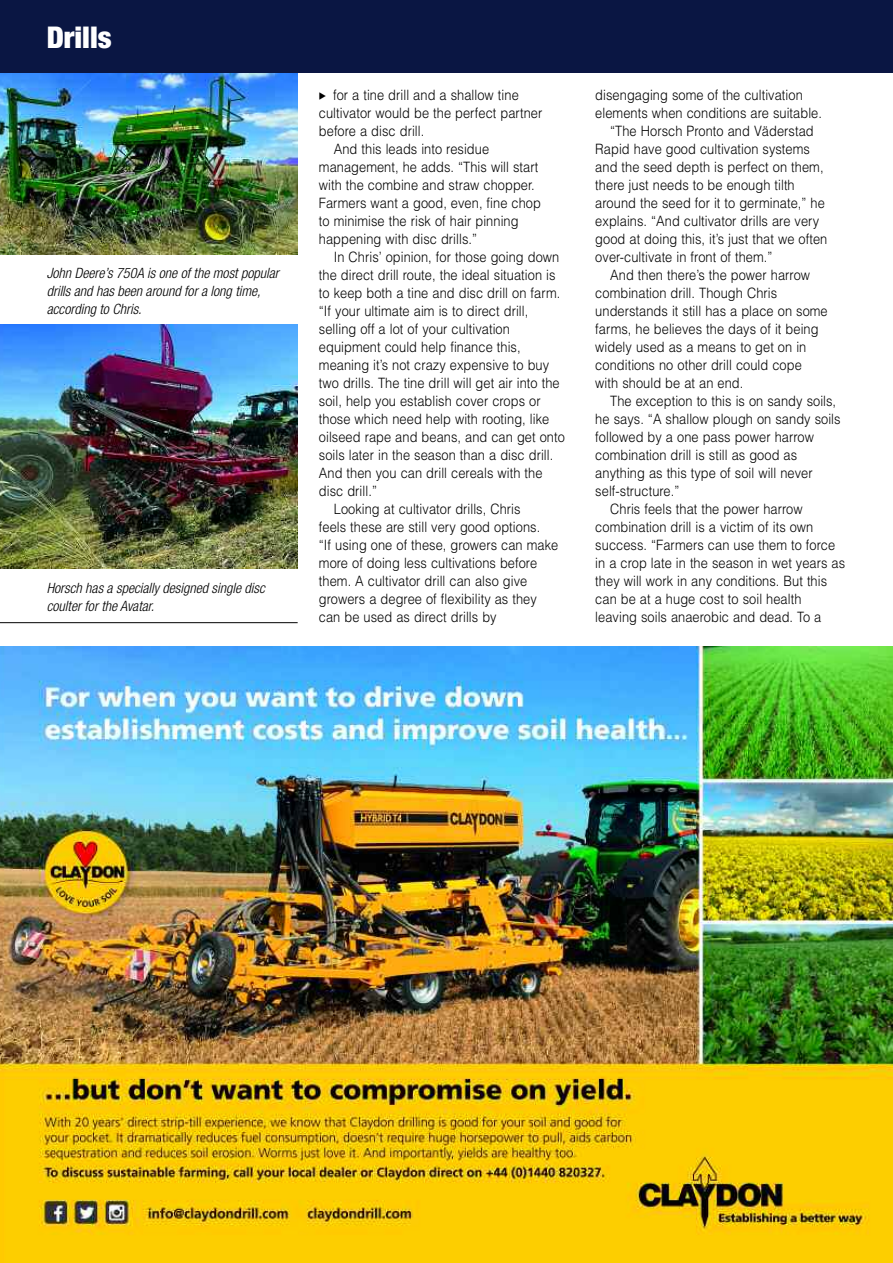
<style>
.page{position:relative;width:893px;height:1263px;background:#fff}
.page>*{position:absolute;margin:0;border:0;box-sizing:border-box;transform-origin:0 0}
.t1{font:900 condensed 30px "Helvetica Neue";color:#fff}
.t2{font:300 14.25px "Helvetica";letter-spacing:.005em;color:#000;scale:.9 1}
.t3{font:italic 300 condensed 14.25px/18px "Helvetica Neue";color:#000}
</style>
<div class="page">
<img style="left:0;top:72px;width:298px;height:182px">
<img style="left:0;top:324px;width:298px;height:244px">
<hr style="left:0;top:622px;width:298px;height:1px;background:#000">
<div style="left:0;top:0;width:893px;height:72px;background:#0a1643"></div>
<img style="left:0;top:646px;width:893px;height:617px">
<h1 class="t1" style="left:47px;top:27px;width:66px">Drills</h1>
<p class="t3" style="left:47px;top:265px;width:234px">John Deere’s 750A is one of the most popular drills and has been around for a long time, according to Chris.</p>
<p class="t3" style="left:47px;top:580px;width:220px">Horsch has a specially designed single disc coulter for the Avatar.</p>
<p class="t2" style="left:333px;top:86px;width:208px">for a tine drill and a shallow tine</p>
<p class="t2" style="left:319px;top:104px;width:250px">cultivator would be the perfect partner</p>
<p class="t2" style="left:319px;top:122px;width:119px">before a disc drill.</p>
<p class="t2" style="left:334px;top:140px;width:174px">And this leads into residue</p>
<p class="t2" style="left:319px;top:158px;width:245px">management, he adds. “This will start</p>
<p class="t2" style="left:319px;top:176px;width:241px">with the combine and straw chopper.</p>
<p class="t2" style="left:319px;top:194px;width:248px">Farmers want a good, even, fine chop</p>
<p class="t2" style="left:319px;top:212px;width:223px">to minimise the risk of hair pinning</p>
<p class="t2" style="left:319px;top:230px;width:177px">happening with disc drills.”</p>
<p class="t2" style="left:334px;top:248px;width:252px">In Chris’ opinion, for those going down</p>
<p class="t2" style="left:319px;top:266px;width:264px">the direct drill route, the ideal situation is</p>
<p class="t2" style="left:319px;top:284px;width:270px">to keep both a tine and disc drill on farm.</p>
<p class="t2" style="left:319px;top:302px;width:234px">“If your ultimate aim is to direct drill,</p>
<p class="t2" style="left:319px;top:320px;width:214px">selling off a lot of your cultivation</p>
<p class="t2" style="left:319px;top:338px;width:226px">equipment could help finance this,</p>
<p class="t2" style="left:319px;top:356px;width:257px">meaning it’s not crazy expensive to buy</p>
<p class="t2" style="left:319px;top:374px;width:269px">two drills. The tine drill will get air into the</p>
<p class="t2" style="left:319px;top:392px;width:248px">soil, help you establish cover crops or</p>
<p class="t2" style="left:319px;top:410px;width:257px">those which need help with rooting, like</p>
<p class="t2" style="left:319px;top:428px;width:275px">oilseed rape and beans, and can get onto</p>
<p class="t2" style="left:319px;top:446px;width:262px">soils later in the season than a disc drill.</p>
<p class="t2" style="left:319px;top:464px;width:250px">And then you can drill cereals with the</p>
<p class="t2" style="left:319px;top:482px;width:66px">disc drill.”</p>
<p class="t2" style="left:334px;top:500px;width:209px">Looking at cultivator drills, Chris</p>
<p class="t2" style="left:319px;top:518px;width:247px">feels these are still very good options.</p>
<p class="t2" style="left:319px;top:536px;width:268px">“If using one of these, growers can make</p>
<p class="t2" style="left:319px;top:554px;width:244px">more of doing less cultivations before</p>
<p class="t2" style="left:319px;top:572px;width:233px">them. A cultivator drill can also give</p>
<p class="t2" style="left:319px;top:590px;width:244px">growers a degree of flexibility as they</p>
<p class="t2" style="left:319px;top:608px;width:199px">can be used as direct drills by</p>
<p class="t2" style="left:595px;top:86px;width:232px">disengaging some of the cultivation</p>
<p class="t2" style="left:595px;top:104px;width:253px">elements when conditions are suitable.</p>
<p class="t2" style="left:610px;top:122px;width:228px">“The Horsch Pronto and Väderstad</p>
<p class="t2" style="left:595px;top:140px;width:240px">Rapid have good cultivation systems</p>
<p class="t2" style="left:595px;top:158px;width:255px">and the seed depth is perfect on them,</p>
<p class="t2" style="left:595px;top:176px;width:223px">there just needs to be enough tilth</p>
<p class="t2" style="left:595px;top:194px;width:257px">around the seed for it to germinate,” he</p>
<p class="t2" style="left:595px;top:212px;width:250px">explains. “And cultivator drills are very</p>
<p class="t2" style="left:595px;top:230px;width:259px">good at doing this, it’s just that we often</p>
<p class="t2" style="left:595px;top:248px;width:198px">over-cultivate in front of them.”</p>
<p class="t2" style="left:610px;top:266px;width:224px">And then there’s the power harrow</p>
<p class="t2" style="left:595px;top:284px;width:204px">combination drill. Though Chris</p>
<p class="t2" style="left:595px;top:302px;width:260px">understands it still has a place on some</p>
<p class="t2" style="left:595px;top:320px;width:250px">farms, he believes the days of it being</p>
<p class="t2" style="left:595px;top:338px;width:236px">widely used as a means to get on in</p>
<p class="t2" style="left:595px;top:356px;width:231px">conditions no other drill could cope</p>
<p class="t2" style="left:595px;top:374px;width:166px">with should be at an end.</p>
<p class="t2" style="left:610px;top:392px;width:253px">The exception to this is on sandy soils,</p>
<p class="t2" style="left:595px;top:410px;width:274px">he says. “A shallow plough on sandy soils</p>
<p class="t2" style="left:595px;top:428px;width:244px">followed by a one pass power harrow</p>
<p class="t2" style="left:595px;top:446px;width:226px">combination drill is still as good as</p>
<p class="t2" style="left:595px;top:464px;width:243px">anything as this type of soil will never</p>
<p class="t2" style="left:595px;top:482px;width:95px">self-structure.”</p>
<p class="t2" style="left:610px;top:500px;width:215px">Chris feels that the power harrow</p>
<p class="t2" style="left:595px;top:518px;width:244px">combination drill is a victim of its own</p>
<p class="t2" style="left:595px;top:536px;width:268px">success. “Farmers can use them to force</p>
<p class="t2" style="left:595px;top:554px;width:279px">in a crop late in the season in wet years as</p>
<p class="t2" style="left:595px;top:572px;width:259px">they will work in any conditions. But this</p>
<p class="t2" style="left:595px;top:590px;width:231px">can be at a huge cost to soil health</p>
<p class="t2" style="left:595px;top:608px;width:253px">leaving soils anaerobic and dead. To a</p>
</div>
